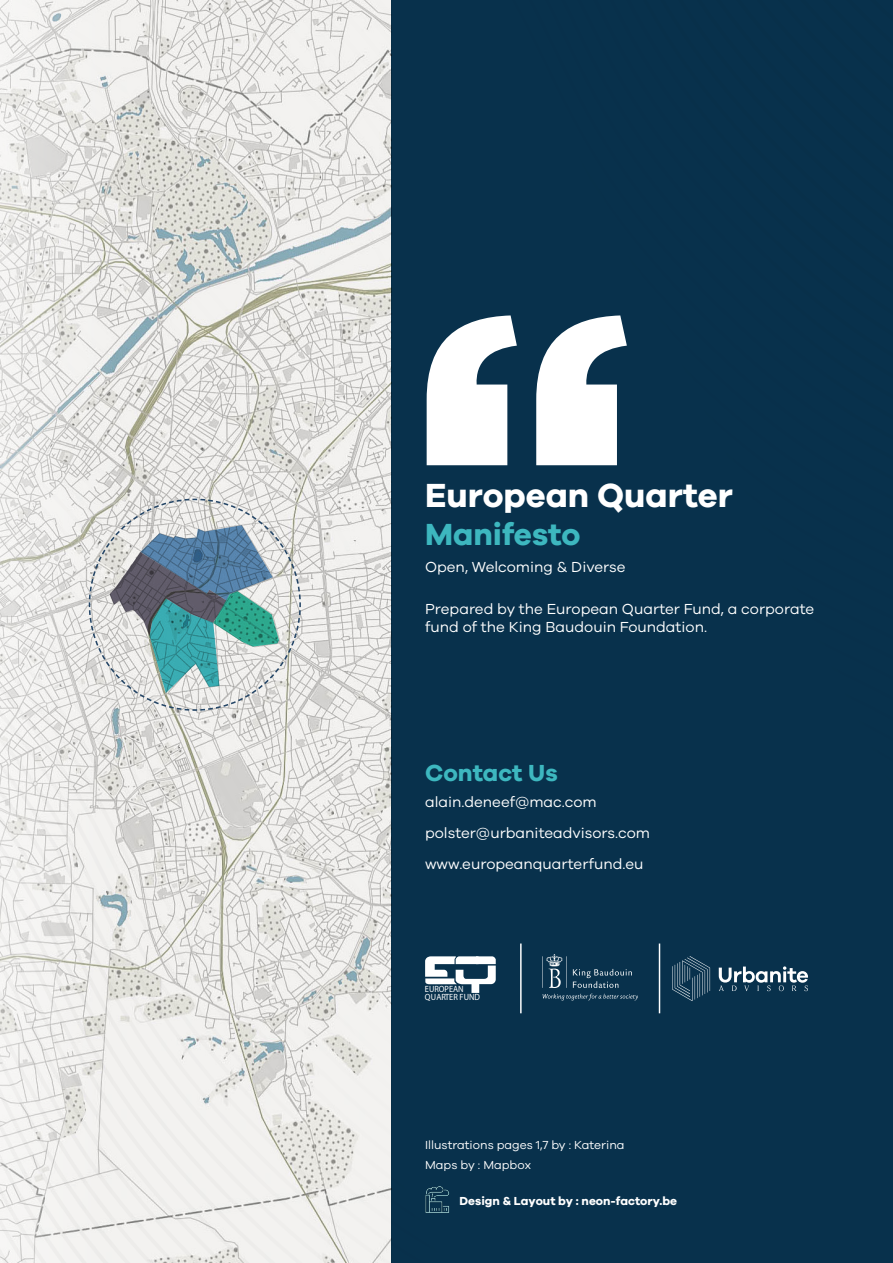
<style>
.page{position:relative;width:893px;height:1263px;background:#fff}
.page>*{position:absolute;margin:0;border:0;box-sizing:border-box;transform-origin:0 0}
.t1{font:900 413.7px "Gotham";color:#fff}
.t2{font:700 34.5px "Galano Grotesque";color:#fff}
.t3{font:700 31.5px "Galano Grotesque";color:#3db7bf}
.t4{font:700 24px "Galano Grotesque";color:#3db7bf}
.t5{font:15px/18px "Galano Grotesque";color:#fff}
.t6{font:12px "Galano Grotesque";color:#fff}
.t7{font:700 12px "Galano Grotesque";color:#fff}
.t8{font:9px/7.2px "Myriad Pro";color:#fff;scale:.92 1}
</style>
<div class="page">
<div style="left:391px;top:0;width:502px;height:1263px;background:#08314c"></div>
<svg style="left:546px;top:954px;width:16px;height:34px"></svg>
<hr style="left:566px;top:956px;width:1px;height:32px;background:#fff">
<hr style="left:542px;top:956px;width:1px;height:32px;background:#fff">
<svg style="left:573px;top:969px;width:59px;height:19px"></svg>
<svg style="left:543px;top:994px;width:95px;height:6px"></svg>
<svg style="left:425px;top:956px;width:71px;height:37px"></svg>
<svg style="left:672px;top:956px;width:136px;height:45px"></svg>
<hr style="left:520px;top:943px;width:2px;height:70px;background:#fff">
<hr style="left:659px;top:943px;width:1px;height:70px;background:#fff">
<img style="left:425px;top:1186px;width:25px;height:27px">
<img style="left:0;top:0;width:391px;height:1263px">
<svg style="left:88px;top:498px;width:214px;height:213px"></svg>
<p class="t1" style="left:410px;top:222px;width:228px">“</p>
<p class="t2" style="left:425px;top:474px;width:309px">European Quarter</p>
<p class="t3" style="left:425px;top:515px;width:157px">Manifesto</p>
<p class="t5" style="left:425px;top:557px;width:202px">Open, Welcoming &amp; Diverse</p>
<p class="t5" style="left:425px;top:600px;width:391px">Prepared by the European Quarter Fund, a corporate fund of the King Baudouin Foundation.</p>
<p class="t4" style="left:425px;top:758px;width:134px">Contact Us</p>
<p class="t5" style="left:425px;top:792px;width:173px">alain.deneef@mac.com</p>
<p class="t5" style="left:425px;top:823px;width:226px">polster@urbaniteadvisors.com</p>
<p class="t5" style="left:425px;top:855px;width:220px">www.europeanquarterfund.eu</p>
<p class="t8" style="left:425px;top:986px;width:61px">EUROPEAN<br>QUARTER FUND</p>
<p class="t6" style="left:425px;top:1138px;width:201px">Illustrations pages 1,7 by : Katerina</p>
<p class="t6" style="left:425px;top:1158px;width:108px">Maps by : Mapbox</p>
<p class="t7" style="left:460px;top:1194px;width:219px">Design &amp; Layout by : neon-factory.be</p>
</div>
